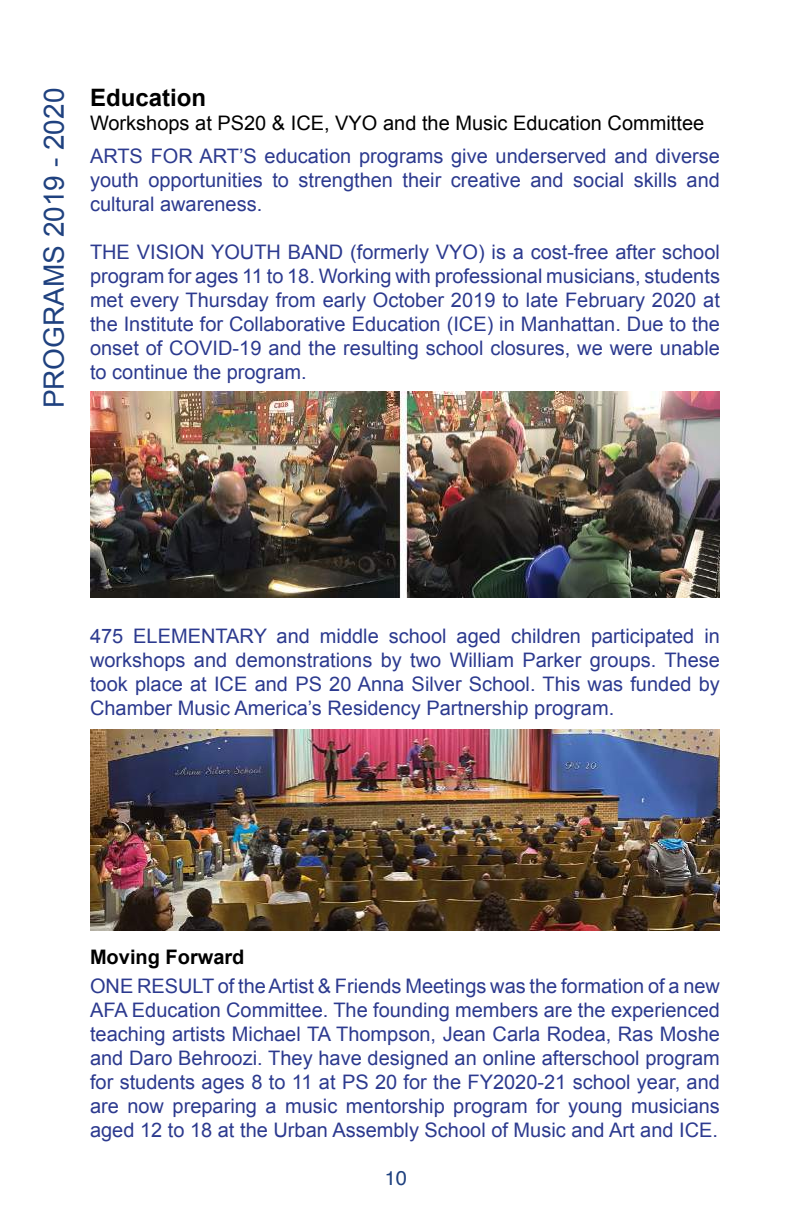
<style>
.page{position:relative;width:792px;height:1224px;background:#fff}
.page>*{position:absolute;margin:0;border:0;box-sizing:border-box;transform-origin:0 0}
.t1{font:28px "Arial";color:#1f417f}
.t2{font:700 24px "Arial";color:#000}
.t3{font:20px/24px "Arial";color:#2c3a8f;text-align:justify}
.t4{font:20px "Arial";color:#000}
.t5{font:700 20px "Arial";color:#000}
.t6{font:20px "Helvetica";color:#1f417f}
</style>
<div class="page">
<img style="left:90px;top:729px;width:630px;height:201px">
<img style="left:90px;top:392px;width:630px;height:206px">
<h1 class="t1" style="left:36px;top:408px;width:322px;rotate:-90deg">PROGRAMS 2019 - 2020</h1>
<p class="t2" style="left:90px;top:82px;width:118px">Education</p>
<p class="t4" style="left:90px;top:110px;width:616px">Workshops at PS20 &amp; ICE, VYO and the Music Education Committee</p>
<p class="t3" style="left:90px;top:145px;width:632px">ARTS FOR ART’S education programs give underserved and diverse youth opportunities to strengthen their creative and social skills and cultural awareness.</p>
<p class="t3" style="left:90px;top:241px;width:632px">THE VISION YOUTH BAND (formerly VYO) is a cost-free after school program for ages 11 to 18. Working with professional musicians, students met every Thursday from early October 2019 to late February 2020 at the Institute for Collaborative Education (ICE) in Manhattan. Due to the onset of COVID-19 and the resulting school closures, we were unable to continue the program.</p>
<p class="t3" style="left:90px;top:625px;width:631px">475 ELEMENTARY and middle school aged children participated in workshops and demonstrations by two William Parker groups. These took place at ICE and PS 20 Anna Silver School. This was funded by Chamber Music America’s Residency Partnership program.</p>
<p class="t5" style="left:90px;top:944px;width:156px">Moving Forward</p>
<p class="t3" style="left:90px;top:974px;width:632px">ONE RESULT of the Artist &amp; Friends Meetings was the formation of a new AFA Education Committee. The founding members are the experienced teaching artists Michael TA Thompson, Jean Carla Rodea, Ras Moshe and Daro Behroozi. They have designed an online afterschool program for students ages 8 to 11 at PS 20 for the FY2020-21 school year, and are now preparing a music mentorship program for young musicians aged 12 to 18 at the Urban Assembly School of Music and Art and ICE.</p>
<p class="t6" style="left:385px;top:1163px;width:24px">10</p>
</div>
